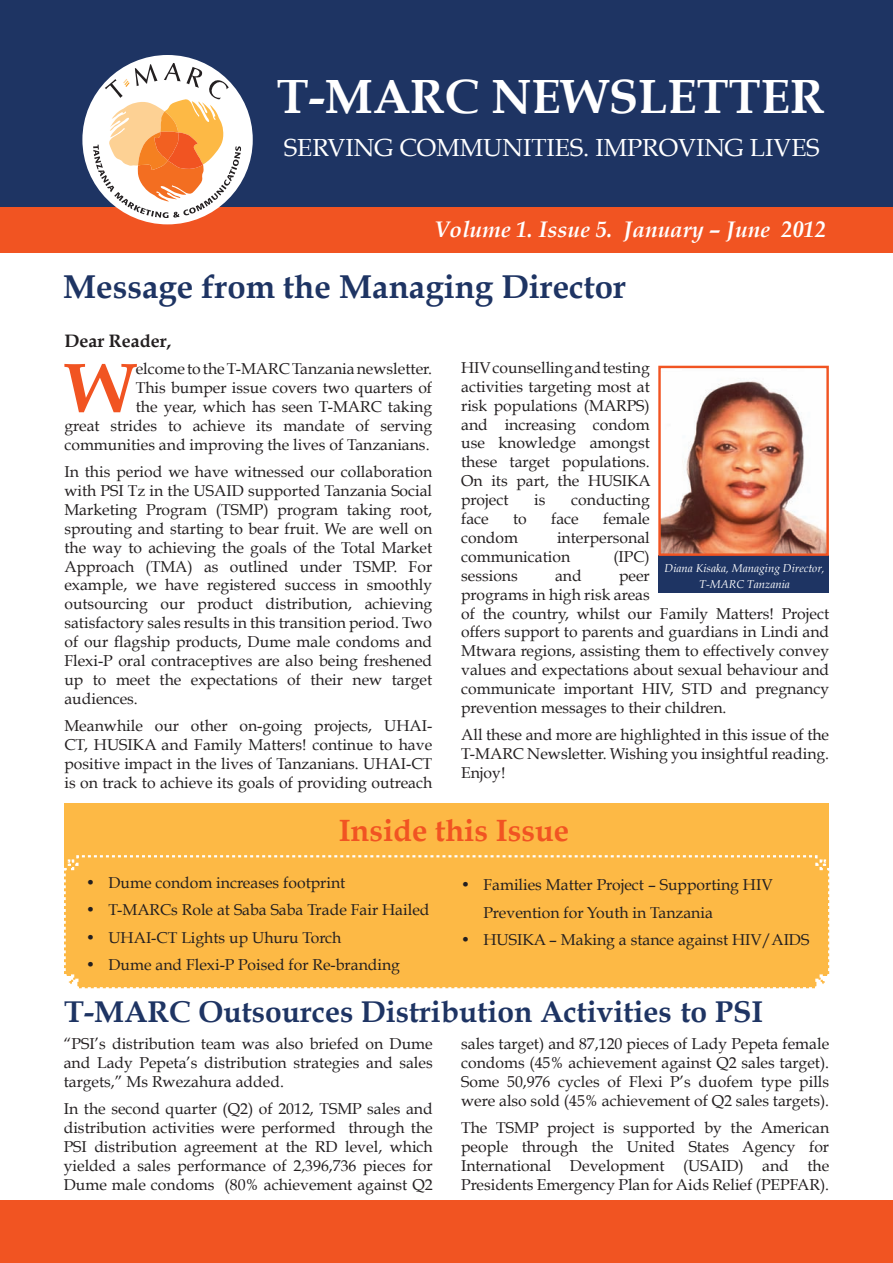
<style>
.page{position:relative;width:893px;height:1263px;background:#fff}
.page>*{position:absolute;margin:0;border:0;box-sizing:border-box;transform-origin:0 0}
.t1{font:700 70.2px "Book Antiqua";color:#f15422}
.t2{font:700 48px "Book Antiqua";color:#fff}
.t3{font:700 33px "Book Antiqua";color:#1e3463}
.t4{font:700 30.75px "Book Antiqua";color:#f15422}
.t5{font:700 30px "Book Antiqua";color:#1e3463}
.t6{font:24.75px "Book Antiqua";color:#fff}
.t7{font:italic 700 22.5px "Book Antiqua";color:#fff}
.t8{font:700 18px "Book Antiqua";color:#231f20}
.t9{font:15.75px/18.9px "Book Antiqua";color:#231f20;text-align:justify}
.t10{font:italic 11.4px/15.6px "Book Antiqua";color:#fff;text-align:center}
</style>
<div class="page">
<div style="left:0;top:0;width:893px;height:94px;background:#1e3463"></div>
<div style="left:0;top:2px;width:893px;height:238px;background:#1e3463"></div>
<div style="left:0;top:207px;width:893px;height:45px;background:#f15422"></div>
<div style="left:82px;top:55px;width:171px;height:169px;background:#fff;border-radius:50%"></div>
<svg style="left:93px;top:63px;width:148px;height:155px"></svg>
<div style="left:0;top:1200px;width:893px;height:63px;background:#f15422"></div>
<div style="left:65px;top:804px;width:764px;height:172px;background:#fdb945"></div>
<svg style="left:64px;top:854px;width:766px;height:135px"></svg>
<div style="left:658px;top:555px;width:171px;height:38px;background:#1e3463"></div>
<img style="left:661px;top:381px;width:165px;height:172px">
<div style="left:658px;top:366px;width:171px;height:190px;border:2px solid #f15422"></div>
<h2 class="t2" style="left:277px;top:69px;width:549px">T-MARC NEWSLETTER</h2>
<h3 class="t6" style="left:284px;top:132px;width:537px">SERVING COMMUNITIES. IMPROVING LIVES</h3>
<h3 class="t7" style="left:434px;top:216px;width:393px">Volume 1. Issue 5. January – June 2012</h3>
<h3 class="t3" style="left:63px;top:267px;width:564px">Message from the Managing Director</h3>
<p class="t8" style="left:64px;top:330px;width:108px">Dear Reader,</p>
<h1 class="t1" style="left:66px;top:347px;width:72px">W</h1>
<p class="t9" style="left:461px;top:358px;width:191px">HIV counselling and testing activities targeting most at risk populations (MARPS) and increasing condom use knowledge amongst these target populations.<br>On its part, the HUSIKA project</p>
<p class="t9" style="left:64px;top:359px;width:369px;text-align:right">elcome to the T-MARC Tanzania newsletter.<br>This bumper issue covers two quarters of<br>the year, which has seen T-MARC taking<br>great strides to achieve its mandate of serving communities and improving the lives of Tanzanians.</p>
<p class="t9" style="left:64px;top:462px;width:369px">In this period we have witnessed our collaboration with PSI Tz in the USAID supported Tanzania Social Marketing Program (TSMP) program taking root, sprouting and starting to bear fruit. We are well on the way to achieving the goals of the Total Market Approach (TMA) as outlined under TSMP. For example, we have registered success in smoothly outsourcing our product distribution, achieving satisfactory sales results in this transition period. Two of our flagship products, Dume male condoms and Flexi-P oral contraceptives are also being freshened up to meet the expectations of their new target audiences.</p>
<p class="t9" style="left:64px;top:716px;width:369px">Meanwhile our other on-going projects, UHAI-CT, HUSIKA and Family Matters! continue to have positive impact in the lives of Tanzanians. UHAI-CT is on track to achieve its goals of providing outreach</p>
<p class="t9" style="left:534px;top:490px;width:13px">is</p>
<p class="t9" style="left:571px;top:490px;width:80px">conducting</p>
<p class="t9" style="left:461px;top:509px;width:29px">face</p>
<p class="t9" style="left:513px;top:509px;width:15px">to</p>
<p class="t9" style="left:551px;top:509px;width:29px">face</p>
<p class="t9" style="left:603px;top:509px;width:48px">female</p>
<p class="t9" style="left:461px;top:528px;width:58px">condom</p>
<p class="t9" style="left:461px;top:528px;width:190px;text-indent:96px">interpersonal communication</p>
<p class="t9" style="left:613px;top:547px;width:38px">(IPC)</p>
<p class="t10" style="left:664px;top:561px;width:162px">Diana Kisaka, Managing Director,<br>T-MARC Tanzania</p>
<p class="t9" style="left:461px;top:566px;width:58px">sessions</p>
<p class="t9" style="left:555px;top:566px;width:28px">and</p>
<p class="t9" style="left:461px;top:566px;width:370px;text-align:left;text-indent:158px">peer<br>programs in high risk areas<br>of the country, whilst our Family Matters! Project offers support to parents and guardians in Lindi and Mtwara regions, assisting them to effectively convey values and expectations about sexual behaviour and communicate important HIV, STD and pregnancy prevention messages to their children.</p>
<p class="t9" style="left:461px;top:726px;width:370px">All these and more are highlighted in this issue of the T-MARC Newsletter. Wishing you insightful reading.<br>Enjoy!</p>
<h3 class="t4" style="left:339px;top:812px;width:232px">Inside this Issue</h3>
<p class="t9" style="left:86px;top:873px;width:261px">• Dume condom increases footprint</p>
<p class="t9" style="left:86px;top:900px;width:345px">• T-MARCs Role at Saba Saba Trade Fair Hailed</p>
<p class="t9" style="left:86px;top:928px;width:257px">• UHAI-CT Lights up Uhuru Torch</p>
<p class="t9" style="left:86px;top:955px;width:316px">• Dume and Flexi-P Poised for Re-branding</p>
<p class="t9" style="left:483px;top:871px;width:291px;line-height:27.5px;text-indent:-23px">• Families Matter Project – Supporting HIV<br>Prevention for Youth in Tanzania</p>
<p class="t9" style="left:461px;top:930px;width:350px">• HUSIKA – Making a stance against HIV/AIDS</p>
<h3 class="t5" style="left:64px;top:994px;width:700px">T-MARC Outsources Distribution Activities to PSI</h3>
<p class="t9" style="left:461px;top:1034px;width:370px">sales target) and 87,120 pieces of Lady Pepeta female condoms (45% achievement against Q2 sales target).<br>Some 50,976 cycles of Flexi P’s duofem type pills were also sold (45% achievement of Q2 sales targets).</p>
<p class="t9" style="left:461px;top:1118px;width:370px">The TSMP project is supported by the American people through the United States Agency for International Development (USAID) and the Presidents Emergency Plan for Aids Relief (PEPFAR).</p>
<p class="t9" style="left:64px;top:1034px;width:370px">“PSI’s distribution team was also briefed on Dume and Lady Pepeta’s distribution strategies and sales targets,” Ms Rwezahura added.</p>
<p class="t9" style="left:64px;top:1099px;width:370px">In the second quarter (Q2) of 2012, TSMP sales and distribution activities were performed through the PSI distribution agreement at the RD level, which yielded a sales performance of 2,396,736 pieces for Dume male condoms (80% achievement against Q2</p>
</div>
